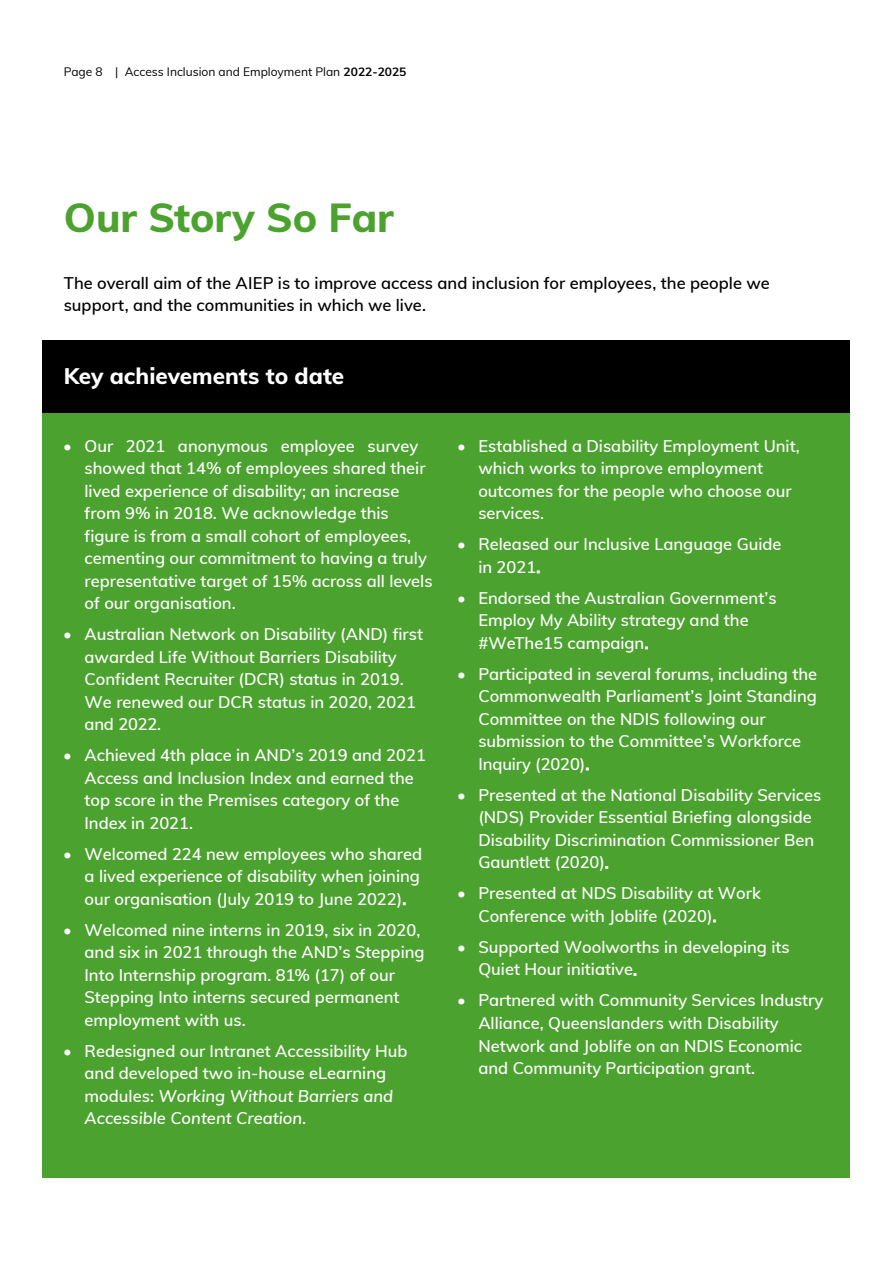
<style>
.page{position:relative;width:893px;height:1263px;background:#fff}
.page>*{position:absolute;margin:0;border:0;box-sizing:border-box;transform-origin:0 0}
.Heading_2{font:800 40.5px "Muli";letter-spacing:-.005em;color:#4ca22f}
.t1{font:800 22.5px "Muli";color:#fff}
.t2{font:600 16.5px/22.5px "Muli";color:#fff}
.t3{font:600 16.5px/22.5px "Muli";color:#000}
.t4{font:12px "Muli";color:#000}
.s1{font-weight:700}
.s2{font-style:italic}
</style>
<div class="page">
<div style="left:43px;top:340px;width:807px;height:838px;background:#4ca22f"></div>
<div style="left:43px;top:340px;width:807px;height:72px;background:#000"></div>
<p class="t4" style="left:64px;top:63px;width:344px">Page 8 | Access Inclusion and Employment Plan <span class="s1">2022-2025</span></p>
<p class="Heading_2" style="left:64px;top:188px;width:332px">Our Story So Far</p>
<p class="t3" style="left:64px;top:271px;width:707px">The overall aim of the AIEP is to improve access and inclusion for employees, the people we support, and the communities in which we live.</p>
<p class="t1" style="left:64px;top:359px;width:282px">Key achievements to date</p>
<p class="t2" style="left:85px;top:434px;width:350px;text-indent:-21px">• Our 2021 anonymous employee survey showed that 14% of employees shared their lived experience of disability; an increase from 9% in 2018. We acknowledge this figure is from a small cohort of employees, cementing our commitment to having a truly representative target of 15% across all levels of our organisation.</p>
<p class="t2" style="left:85px;top:622px;width:340px;text-indent:-21px">• Australian Network on Disability (AND) first awarded Life Without Barriers Disability Confident Recruiter (DCR) status in 2019.<br>We renewed our DCR status in 2020, 2021 and 2022.</p>
<p class="t2" style="left:85px;top:743px;width:343px;text-indent:-21px">• Achieved 4th place in AND’s 2019 and 2021<br>Access and Inclusion Index and earned the top score in the Premises category of the Index in 2021.</p>
<p class="t2" style="left:85px;top:842px;width:339px;text-indent:-21px">• Welcomed 224 new employees who shared a lived experience of disability when joining our organisation (July 2019 to June 2022).</p>
<p class="t2" style="left:85px;top:918px;width:342px;text-indent:-21px">• Welcomed nine interns in 2019, six in 2020, and six in 2021 through the AND’s Stepping Into Internship program. 81% (17) of our Stepping Into interns secured permanent employment with us.</p>
<p class="t2" style="left:85px;top:1039px;width:324px;text-indent:-21px">• Redesigned our Intranet Accessibility Hub and developed two in-house eLearning modules: <span class="s2">Working Without Barriers and Accessible Content Creation</span>.</p>
<p class="t2" style="left:478px;top:434px;width:323px;text-indent:-21px">• Established a Disability Employment Unit, which works to improve employment outcomes for the people who choose our services.</p>
<p class="t2" style="left:478px;top:532px;width:305px;text-indent:-21px">• Released our Inclusive Language Guide in 2021.</p>
<p class="t2" style="left:478px;top:586px;width:300px;text-indent:-21px">• Endorsed the Australian Government’s<br>Employ My Ability strategy and the #WeThe15 campaign.</p>
<p class="t2" style="left:478px;top:662px;width:340px;text-indent:-21px">• Participated in several forums, including the Commonwealth Parliament’s Joint Standing Committee on the NDIS following our submission to the Committee’s Workforce Inquiry (2020).</p>
<p class="t2" style="left:478px;top:783px;width:344px;text-indent:-21px">• Presented at the National Disability Services (NDS) Provider Essential Briefing alongside Disability Discrimination Commissioner Ben Gauntlett (2020).</p>
<p class="t2" style="left:478px;top:881px;width:284px;text-indent:-21px">• Presented at NDS Disability at Work<br>Conference with Joblife (2020).</p>
<p class="t2" style="left:478px;top:935px;width:313px;text-indent:-21px">• Supported Woolworths in developing its<br>Quiet Hour initiative.</p>
<p class="t2" style="left:478px;top:988px;width:346px;text-indent:-21px">• Partnered with Community Services Industry Alliance, Queenslanders with Disability Network and Joblife on an NDIS Economic and Community Participation grant.</p>
</div>
